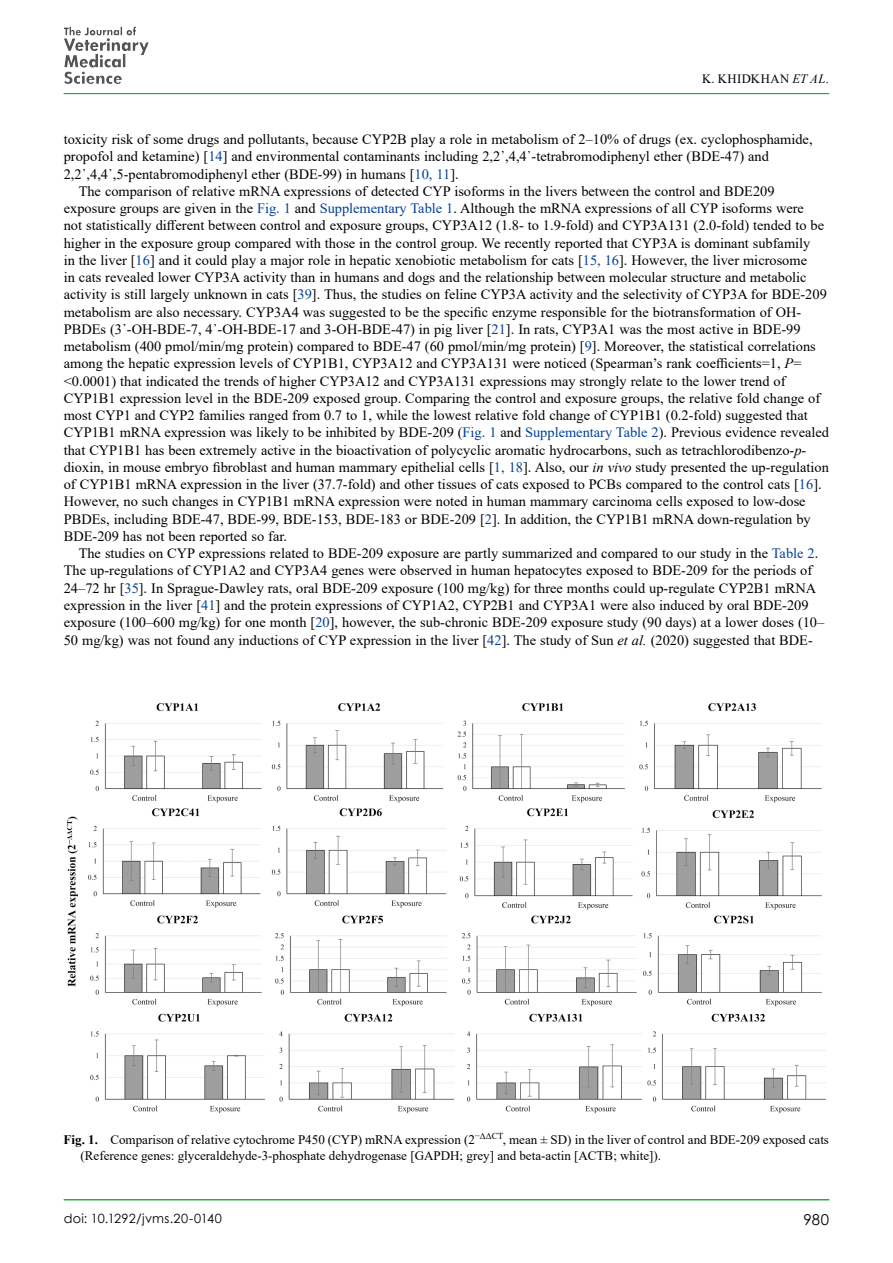
<style>
.page{position:relative;width:893px;height:1263px;background:#fff}
.page>*{position:absolute;margin:0;border:0;box-sizing:border-box;transform-origin:0 0}
.t1{font:15px "Century Gothic";color:#000}
.t2{font:14.25px "Times New Roman";color:#000}
.t3{font:13.05px/16.5px "Times New Roman";color:#000}
.t4{font:12.75px "Century Gothic";letter-spacing:.02em;color:#000}
.t5{font:12.75px "Times New Roman";letter-spacing:.03em;color:#000}
.s1{font-style:italic}
.s2{color:#003f98}
.s3{font-weight:700}
</style>
<div class="page">
<img style="left:64px;top:27px;width:74px;height:24px">
<hr style="left:64px;top:93px;width:765px;height:1px;background:#2aa738">
<hr style="left:64px;top:1199px;width:765px;height:1px;background:#2aa738">
<img style="left:66px;top:703px;width:760px;height:411px">
<p class="t5" style="left:702px;top:70px;width:129px">K. KHIDKHAN <span class="s1">ET AL.</span></p>
<p class="t2" style="left:64px;top:129px;width:750px">toxicity risk of some drugs and pollutants, because CYP2B play a role in metabolism of 2–10% of drugs (ex. cyclophosphamide,</p>
<p class="t2" style="left:64px;top:146px;width:707px">propofol and ketamine) [<span class="s2">14</span>] and environmental contaminants including 2,2᾿,4,4᾿-tetrabromodiphenyl ether (BDE-47) and</p>
<p class="t2" style="left:64px;top:164px;width:396px">2,2᾿,4,4᾿,5-pentabromodiphenyl ether (BDE-99) in humans [<span class="s2">10, 11</span>].</p>
<p class="t2" style="left:79px;top:181px;width:697px">The comparison of relative mRNA expressions of detected CYP isoforms in the livers between the control and BDE209</p>
<p class="t2" style="left:64px;top:198px;width:742px">exposure groups are given in the <span class="s2">Fig. 1</span> and <span class="s2">Supplementary Table 1</span>. Although the mRNA expressions of all CYP isoforms were</p>
<p class="t2" style="left:64px;top:215px;width:762px">not statistically different between control and exposure groups, CYP3A12 (1.8- to 1.9-fold) and CYP3A131 (2.0-fold) tended to be</p>
<p class="t2" style="left:64px;top:233px;width:748px">higher in the exposure group compared with those in the control group. We recently reported that CYP3A is dominant subfamily</p>
<p class="t2" style="left:64px;top:250px;width:745px">in the liver [<span class="s2">16</span>] and it could play a major role in hepatic xenobiotic metabolism for cats [<span class="s2">15, 16</span>]. However, the liver microsome</p>
<p class="t2" style="left:64px;top:267px;width:744px">in cats revealed lower CYP3A activity than in humans and dogs and the relationship between molecular structure and metabolic</p>
<p class="t2" style="left:64px;top:284px;width:765px">activity is still largely unknown in cats [<span class="s2">39</span>]. Thus, the studies on feline CYP3A activity and the selectivity of CYP3A for BDE-209</p>
<p class="t2" style="left:64px;top:302px;width:739px">metabolism are also necessary. CYP3A4 was suggested to be the specific enzyme responsible for the biotransformation of OH-</p>
<p class="t2" style="left:64px;top:319px;width:738px">PBDEs (3᾿-OH-BDE-7, 4᾿-OH-BDE-17 and 3-OH-BDE-47) in pig liver [<span class="s2">21</span>]. In rats, CYP3A1 was the most active in BDE-99</p>
<p class="t2" style="left:64px;top:336px;width:754px">metabolism (400 pmol/min/mg protein) compared to BDE-47 (60 pmol/min/mg protein) [<span class="s2">9</span>]. Moreover, the statistical correlations</p>
<p class="t2" style="left:64px;top:354px;width:739px">among the hepatic expression levels of CYP1B1, CYP3A12 and CYP3A131 were noticed (Spearman’s rank coefficients=1, <span class="s1">P</span>=</p>
<p class="t2" style="left:64px;top:371px;width:723px">&lt;0.0001) that indicated the trends of higher CYP3A12 and CYP3A131 expressions may strongly relate to the lower trend of</p>
<p class="t2" style="left:64px;top:388px;width:758px">CYP1B1 expression level in the BDE-209 exposed group. Comparing the control and exposure groups, the relative fold change of</p>
<p class="t2" style="left:64px;top:405px;width:745px">most CYP1 and CYP2 families ranged from 0.7 to 1, while the lowest relative fold change of CYP1B1 (0.2-fold) suggested that</p>
<p class="t2" style="left:64px;top:423px;width:767px">CYP1B1 mRNA expression was likely to be inhibited by BDE-209 (<span class="s2">Fig. 1</span> and <span class="s2">Supplementary Table 2</span>). Previous evidence revealed</p>
<p class="t2" style="left:64px;top:440px;width:744px">that CYP1B1 has been extremely active in the bioactivation of polycyclic aromatic hydrocarbons, such as tetrachlorodibenzo-<span class="s1">p</span>-</p>
<p class="t2" style="left:64px;top:457px;width:767px">dioxin, in mouse embryo fibroblast and human mammary epithelial cells [<span class="s2">1, 18</span>]. Also, our <span class="s1">in vivo</span> study presented the up-regulation</p>
<p class="t2" style="left:64px;top:474px;width:759px">of CYP1B1 mRNA expression in the liver (37.7-fold) and other tissues of cats exposed to PCBs compared to the control cats [<span class="s2">16</span>].</p>
<p class="t2" style="left:64px;top:492px;width:743px">However, no such changes in CYP1B1 mRNA expression were noted in human mammary carcinoma cells exposed to low-dose</p>
<p class="t2" style="left:64px;top:509px;width:748px">PBDEs, including BDE-47, BDE-99, BDE-153, BDE-183 or BDE-209 [<span class="s2">2</span>]. In addition, the CYP1B1 mRNA down-regulation by</p>
<p class="t2" style="left:64px;top:526px;width:225px">BDE-209 has not been reported so far.</p>
<p class="t2" style="left:79px;top:543px;width:741px">The studies on CYP expressions related to BDE-209 exposure are partly summarized and compared to our study in the <span class="s2">Table 2</span>.</p>
<p class="t2" style="left:64px;top:561px;width:750px">The up-regulations of CYP1A2 and CYP3A4 genes were observed in human hepatocytes exposed to BDE-209 for the periods of</p>
<p class="t2" style="left:64px;top:578px;width:754px">24–72 hr [<span class="s2">35</span>]. In Sprague-Dawley rats, oral BDE-209 exposure (100 mg/kg) for three months could up-regulate CYP2B1 mRNA</p>
<p class="t2" style="left:64px;top:595px;width:746px">expression in the liver [<span class="s2">41</span>] and the protein expressions of CYP1A2, CYP2B1 and CYP3A1 were also induced by oral BDE-209</p>
<p class="t2" style="left:64px;top:612px;width:762px">exposure (100–600 mg/kg) for one month [<span class="s2">20</span>], however, the sub-chronic BDE-209 exposure study (90 days) at a lower doses (10–</p>
<p class="t2" style="left:64px;top:630px;width:751px">50 mg/kg) was not found any inductions of CYP expression in the liver [<span class="s2">42</span>]. The study of Sun <span class="s1">et al.</span> (2020) suggested that BDE-</p>
<p class="t3" style="left:81px;top:1131px;width:750px;text-indent:-17px"><span class="s3">Fig. 1.</span> Comparison of relative cytochrome P450 (CYP) mRNA expression (2<sup>−ΔΔCT</sup>, mean ± SD) in the liver of control and BDE-209 exposed cats (Reference genes: glyceraldehyde-3-phosphate dehydrogenase [GAPDH; grey] and beta-actin [ACTB; white]).</p>
<p class="t4" style="left:64px;top:1209px;width:160px">doi: 10.1292/jvms.20-0140</p>
<p class="t1" style="left:804px;top:1209px;width:27px">980</p>
</div>
